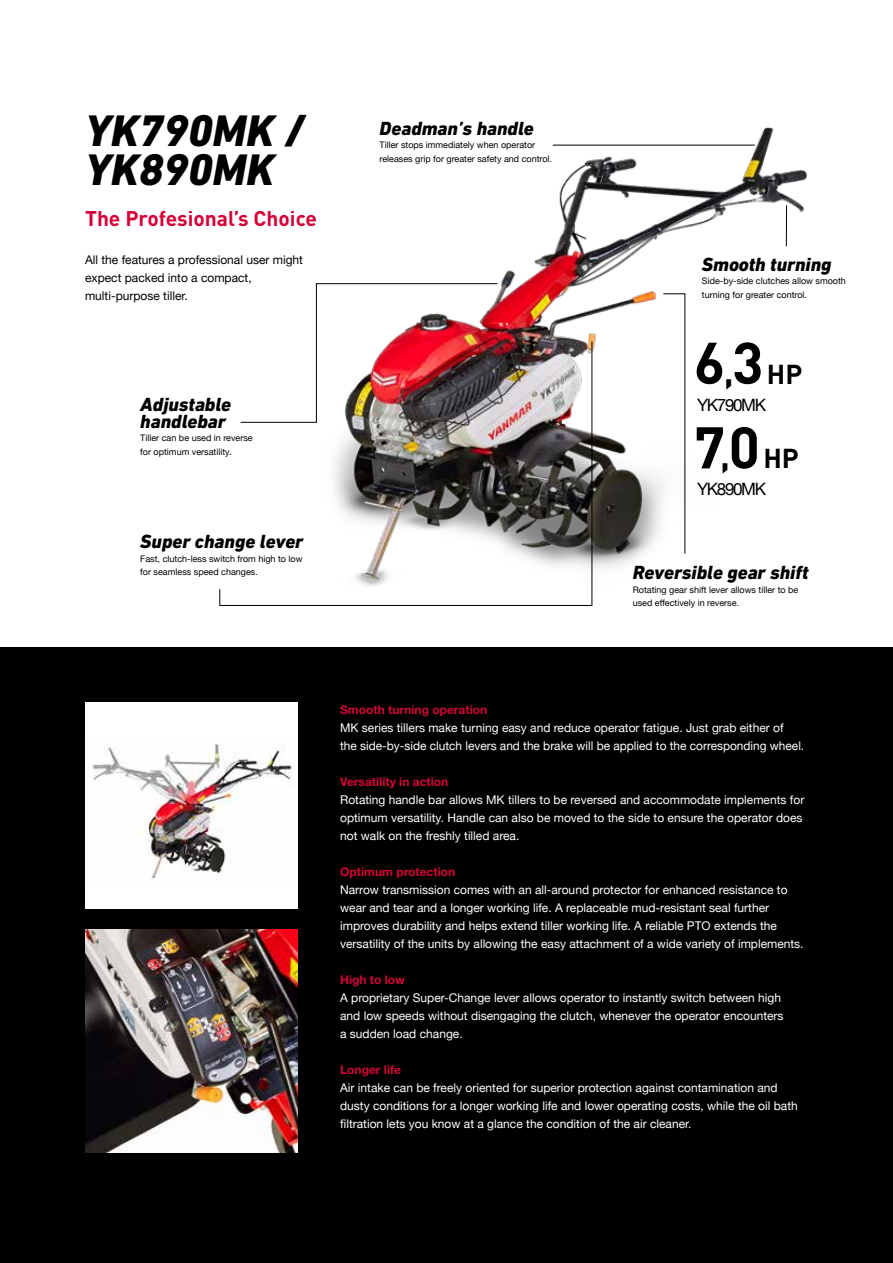
<style>
.page{position:relative;width:893px;height:1263px;background:#fff}
.page>*{position:absolute;margin:0;border:0;box-sizing:border-box;transform-origin:0 0}
.t1{font:700 57.75px "DIN";color:#000}
.t2{font:italic 800 45px/39px "DIN Next LT Pro";color:#000}
.t3{font:700 21px "DIN";color:#d40037}
.t4{font:italic 800 19.35px/16.6px "DIN Next LT Pro";color:#000}
.t5{font:17.1px "Helvetica Neue";letter-spacing:-.08em;color:#000}
.t6{font:12px/18px "Helvetica Neue";color:#fff}
.t7{font:12px/18px "Helvetica Neue";color:#000}
.t8{font:700 12px "Helvetica Neue LT Std";color:#d40037}
.t9{font:9px/13.5px "Helvetica Neue";color:#000}
.s1{font-size:33.45px}
.s2{font-size:27px}
</style>
<div class="page">
<img style="left:498px;top:127px;width:310px;height:441px">
<div style="left:0;top:647px;width:893px;height:616px;background:#000"></div>
<img style="left:85px;top:929px;width:213px;height:223px">
<div style="left:85px;top:702px;width:213px;height:206px;background:#fff"></div>
<img style="left:92px;top:743px;width:200px;height:136px">
<hr style="left:786px;top:205px;width:1px;height:41px;background:#000">
<hr style="left:553px;top:145px;width:202px;height:1px;background:#000">
<svg style="left:219px;top:341px;width:374px;height:265px"></svg>
<svg style="left:663px;top:293px;width:23px;height:261px"></svg>
<img style="left:240px;top:283px;width:258px;height:140px">
<h2 class="t2" style="left:85px;top:111px;width:220px">YK790MK /<br>YK890MK</h2>
<h3 class="t3" style="left:85px;top:204px;width:233px">The Profesional’s Choice</h3>
<p class="t7" style="left:85px;top:251px;width:220px">All the features a professional user might expect packed into a compact, multi-purpose tiller.</p>
<h3 class="t4" style="left:140px;top:396px;width:92px">Adjustable handlebar</h3>
<p class="t9" style="left:140px;top:432px;width:114px">Tiller can be used in reverse for optimum versatility.</p>
<h3 class="t4" style="left:380px;top:120px;width:156px">Deadman’s handle</h3>
<p class="t9" style="left:380px;top:139px;width:174px">Tiller stops immediately when operator releases grip for greater safety and control.</p>
<h3 class="t4" style="left:702px;top:256px;width:131px">Smooth turning</h3>
<p class="t9" style="left:702px;top:275px;width:146px">Side-by-side clutches allow smooth turning for greater control.</p>
<h1 class="t1" style="left:694px;top:325px;width:110px">6<span class="s1">,</span>3<span class="s2">HP</span></h1>
<h3 class="t5" style="left:697px;top:392px;width:70px">YK790MK</h3>
<h1 class="t1" style="left:694px;top:410px;width:107px">7<span class="s1">,</span>0<span class="s2">HP</span></h1>
<h3 class="t5" style="left:697px;top:477px;width:70px">YK890MK</h3>
<h3 class="t4" style="left:140px;top:533px;width:164px">Super change lever</h3>
<p class="t9" style="left:140px;top:552px;width:164px">Fast, clutch-less switch from high to low for seamless speed changes.</p>
<h3 class="t4" style="left:633px;top:564px;width:177px">Reversible gear shift</h3>
<p class="t9" style="left:633px;top:583px;width:167px">Rotating gear shift lever allows tiller to be used effectively in reverse.</p>
<p class="t8" style="left:340px;top:702px;width:149px">Smooth turning operation</p>
<p class="t6" style="left:340px;top:719px;width:466px">MK series tillers make turning easy and reduce operator fatigue. Just grab either of<br>the side-by-side clutch levers and the brake will be applied to the corresponding wheel.</p>
<p class="t8" style="left:340px;top:774px;width:110px">Versatility in action</p>
<p class="t6" style="left:340px;top:791px;width:466px">Rotating handle bar allows MK tillers to be reversed and accommodate implements for optimum versatility. Handle can also be moved to the side to ensure the operator does not walk on the freshly tilled area.</p>
<p class="t8" style="left:340px;top:864px;width:117px">Optimum protection</p>
<p class="t6" style="left:340px;top:881px;width:465px">Narrow transmission comes with an all-around protector for enhanced resistance to wear and tear and a longer working life. A replaceable mud-resistant seal further improves durability and helps extend tiller working life. A reliable PTO extends the versatility of the units by allowing the easy attachment of a wide variety of implements.</p>
<p class="t8" style="left:340px;top:972px;width:66px">High to low</p>
<p class="t6" style="left:340px;top:989px;width:445px">A proprietary Super-Change lever allows operator to instantly switch between high and low speeds without disengaging the clutch, whenever the operator encounters a sudden load change.</p>
<p class="t8" style="left:340px;top:1062px;width:62px">Longer life</p>
<p class="t6" style="left:340px;top:1079px;width:459px">Air intake can be freely oriented for superior protection against contamination and dusty conditions for a longer working life and lower operating costs, while the oil bath filtration lets you know at a glance the condition of the air cleaner.</p>
</div>
